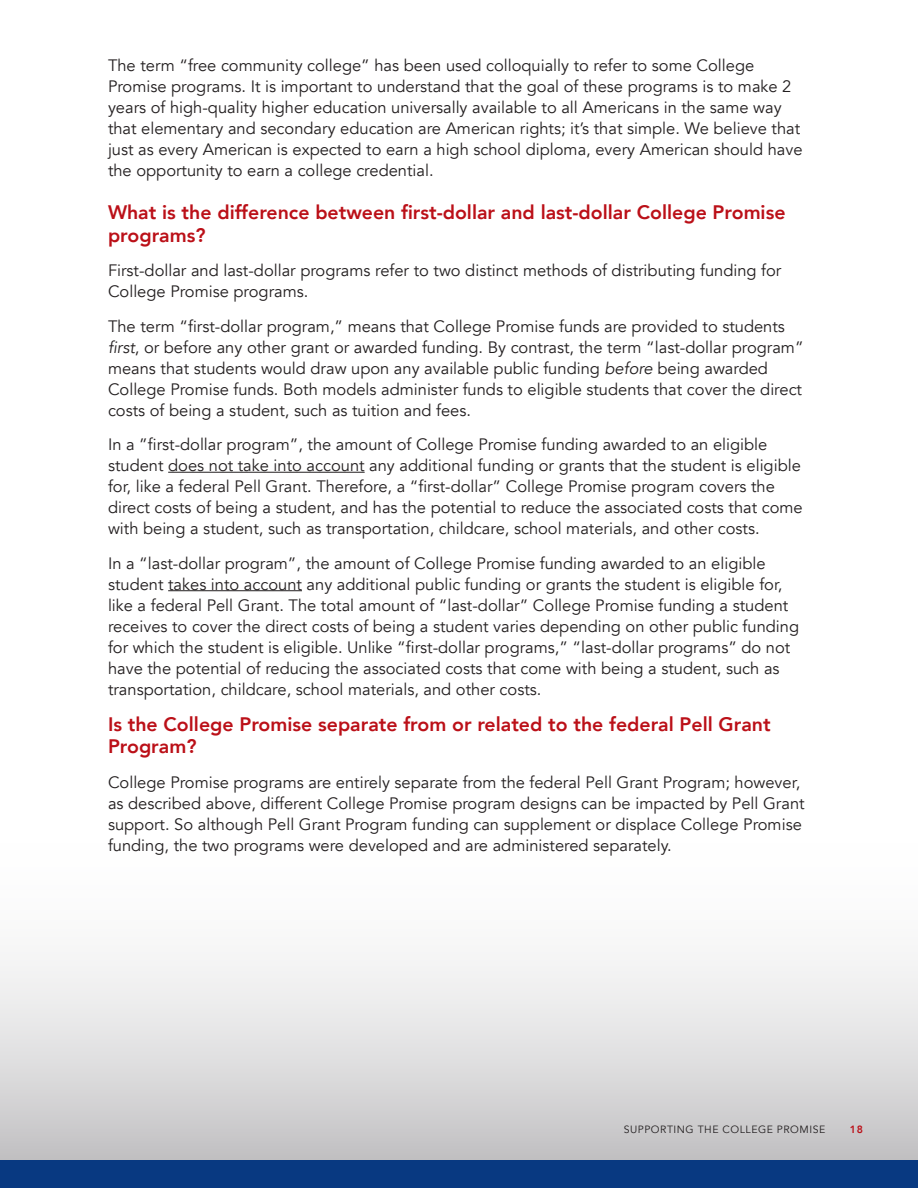
<style>
.page{position:relative;width:918px;height:1188px;background:#fff}
.page>*{position:absolute;margin:0;border:0;box-sizing:border-box;transform-origin:0 0}
.t1{font:800 19.5px/22.5px "Avenir";color:#bb1018}
.t2{font:16.5px/21px "Avenir";color:#231f20}
.t3{font:10.5px "Avenir";letter-spacing:.05em;color:#231f20}
.t4{font:800 10.5px "Avenir";color:#bb1018}
.s1{font-style:italic}
</style>
<div class="page">
<div style="left:0;top:830px;width:918px;height:332px;background:linear-gradient(to bottom,#fff,#c5c5c9)"></div>
<div style="left:0;top:1161px;width:918px;height:27px;background:#083981"></div>
<hr style="left:168px;top:472px;width:197px;height:1px;background:#231f20">
<hr style="left:168px;top:590px;width:134px;height:1px;background:#231f20">
<p class="t2" style="left:108px;top:55px;width:696px">The term “free community college” has been used colloquially to refer to some College Promise programs. It is important to understand that the goal of these programs is to make 2 years of high-quality higher education universally available to all Americans in the same way that elementary and secondary education are American rights; it’s that simple. We believe that just as every American is expected to earn a high school diploma, every American should have the opportunity to earn a college credential.</p>
<p class="t1" style="left:108px;top:200px;width:679px">What is the difference between first-dollar and last-dollar College Promise programs?</p>
<p class="t2" style="left:108px;top:260px;width:675px">First-dollar and last-dollar programs refer to two distinct methods of distributing funding for<br>College Promise programs.</p>
<p class="t2" style="left:108px;top:316px;width:697px">The term “first-dollar program,” means that College Promise funds are provided to students <span class="s1">first</span>, or before any other grant or awarded funding. By contrast, the term “last-dollar program” means that students would draw upon any available public funding <span class="s1">before</span> being awarded College Promise funds. Both models administer funds to eligible students that cover the direct costs of being a student, such as tuition and fees.</p>
<p class="t2" style="left:108px;top:434px;width:696px">In a ”first-dollar program”, the amount of College Promise funding awarded to an eligible student does not take into account any additional funding or grants that the student is eligible for, like a federal Pell G rant. Therefore, a “first-dollar” College Promise program covers the direct costs of being a student, and has the potential to reduce the associated costs that come with being a student, such as transportation, childcare, school materials, and other costs.</p>
<p class="t2" style="left:108px;top:553px;width:693px">In a “last-dollar program”, the amount of College Promise funding awarded to an eligible student takes into account any additional public funding or grants the student is eligible for, like a federal Pell G rant. The total amount of “last-dollar” College Promise funding a student receives to cover the direct costs of being a student varies depending on other public funding for which the student is eligible. Unlike “first-dollar programs,” “last-dollar programs” do not have the potential of reducing the associated costs that come with being a student, such as transportation, childcare, school materials, and other costs.</p>
<p class="t1" style="left:108px;top:711px;width:664px">Is the College Promise separate from or related to the federal Pell Grant<br>Program?</p>
<p class="t2" style="left:108px;top:772px;width:698px">College Promise programs are entirely separate from the federal Pell G rant Program; however, as described above, different College Promise program designs can be impacted by Pell G rant support. So although Pell G rant Program funding can supplement or displace College Promise funding, the two programs were developed and are administered separately.</p>
<p class="t3" style="left:624px;top:1123px;width:22px">Supporti</p>
<p class="t3" style="left:677px;top:1123px;width:43px">ng theco</p>
<p class="t3" style="left:740px;top:1123px;width:34px">llegepromise</p>
<p class="t4" style="left:850px;top:1119px;width:14px">18</p>
</div>
